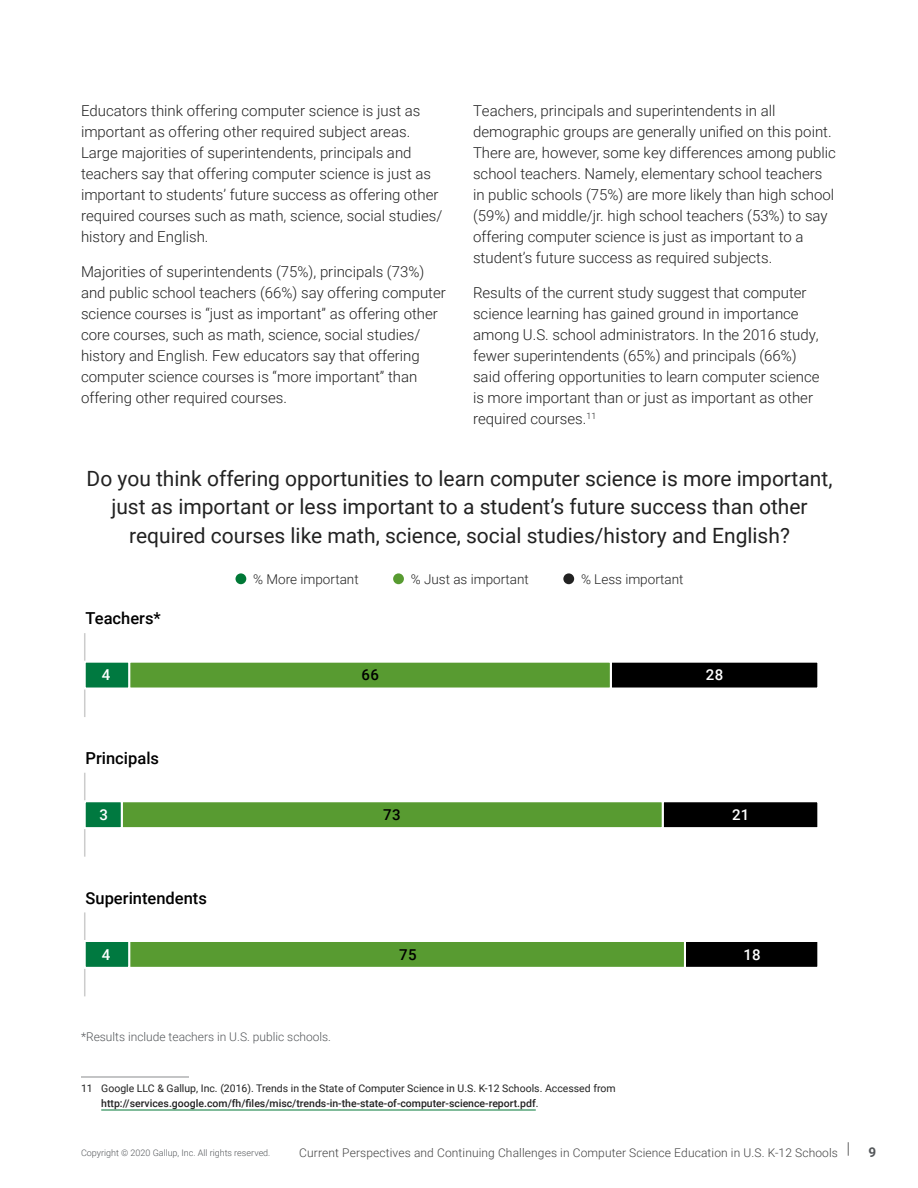
<style>
.page{position:relative;width:918px;height:1188px;background:#fff}
.page>*{position:absolute;margin:0;border:0;box-sizing:border-box;transform-origin:0 0}
.body{font:21px/28.5px "Roboto";color:#222;text-align:center}
.t1{font:500 16.5px "Roboto";color:#000}
.body-2{font:300 15px/21px "Roboto";color:#222}
.t2{font:500 15px "Roboto";color:#fff}
.t3{font:500 15px "Roboto";color:#000}
.body-3{font:300 13.5px "Roboto";color:#222}
.t4{font:700 13.5px "Roboto";color:#54575a}
.t5{font:300 12px "Roboto";letter-spacing:.01em;color:#434343}
.source{font:300 12px "Roboto";color:#54575a}
.footnote_hanging_ind{font:10.5px/15px "Roboto";color:#222}
.t6{font:300 9px "Roboto";color:#54575a}
.s1{font-weight:500}
</style>
<div class="page">
<svg style="left:848px;top:1142px;width:1px;height:14px"></svg>
<hr style="left:81px;top:1077px;width:108px;height:1px;background:#8a8b8d">
<hr style="left:101px;top:1110px;width:435px;height:1px;background:#007836">
<div style="left:236px;top:573px;width:10px;height:11px;background:#007836;border-radius:50%"></div>
<div style="left:393px;top:573px;width:11px;height:11px;background:#589b31;border-radius:50%"></div>
<div style="left:563px;top:573px;width:11px;height:11px;background:#222;border-radius:50%"></div>
<hr style="left:84px;top:633px;width:1px;height:84px;background:#ccc">
<div style="left:611px;top:662px;width:207px;height:27px;background:#000"></div>
<div style="left:610px;top:661px;width:209px;height:29px;border:2px solid #fff"></div>
<div style="left:129px;top:662px;width:482px;height:27px;background:#589b31"></div>
<div style="left:128px;top:661px;width:484px;height:29px;border:2px solid #fff"></div>
<div style="left:85px;top:662px;width:44px;height:27px;background:#007940"></div>
<div style="left:84px;top:661px;width:46px;height:29px;border:2px solid #fff"></div>
<hr style="left:84px;top:773px;width:1px;height:84px;background:#ccc">
<div style="left:663px;top:801px;width:155px;height:27px;background:#000"></div>
<div style="left:662px;top:800px;width:157px;height:29px;border:2px solid #fff"></div>
<div style="left:122px;top:801px;width:541px;height:27px;background:#589b31"></div>
<div style="left:121px;top:800px;width:543px;height:29px;border:2px solid #fff"></div>
<div style="left:85px;top:801px;width:37px;height:27px;background:#007940"></div>
<div style="left:84px;top:800px;width:39px;height:29px;border:2px solid #fff"></div>
<hr style="left:84px;top:912px;width:1px;height:84px;background:#ccc">
<div style="left:685px;top:941px;width:133px;height:27px;background:#000"></div>
<div style="left:684px;top:940px;width:135px;height:29px;border:2px solid #fff"></div>
<div style="left:129px;top:941px;width:556px;height:27px;background:#589b31"></div>
<div style="left:128px;top:940px;width:558px;height:29px;border:2px solid #fff"></div>
<div style="left:85px;top:941px;width:44px;height:27px;background:#007940"></div>
<div style="left:84px;top:940px;width:46px;height:29px;border:2px solid #fff"></div>
<p class="body-2" style="left:81px;top:100px;width:363px">Educators think offering computer science is just as important as offering other required subject areas.<br>Large majorities of superintendents, principals and teachers say that offering computer science is just as important to students’ future success as offering other required courses such as math, science, social studies/ history and English.</p>
<p class="body-2" style="left:81px;top:260px;width:366px">Majorities of superintendents (75%), principals (73%) and public school teachers (66%) say offering computer science courses is “just as important” as offering other core courses, such as math, science, social studies/ history and English. Few educators say that offering computer science courses is “more important” than offering other required courses.</p>
<p class="body-2" style="left:473px;top:100px;width:364px">Teachers, principals and superintendents in all demographic groups are generally unified on this point.<br>There are, however, some key differences among public school teachers. Namely, elementary school teachers in public schools (75%) are more likely than high school (59%) and middle/jr. high school teachers (53%) to say offering computer science is just as important to a student’s future success as required subjects.</p>
<p class="body-2" style="left:473px;top:281px;width:348px">Results of the current study suggest that computer science learning has gained ground in importance among U.S. school administrators. In the 2016 study, fewer superintendents (65%) and principals (66%) said offering opportunities to learn computer science is more important than or just as important as other required courses.<sup>11</sup></p>
<p class="body" style="left:87px;top:463px;width:747px">Do you think offering opportunities to learn computer science is more important, just as important or less important to a student’s future success than other required courses like math, science, social studies/history and English?</p>
<p class="body-3" style="left:253px;top:570px;width:107px">% More important</p>
<p class="body-3" style="left:411px;top:570px;width:120px">% Just as important</p>
<p class="body-3" style="left:581px;top:570px;width:104px">% Less important</p>
<p class="t1" style="left:86px;top:607px;width:77px">Teachers*</p>
<p class="t2" style="left:102px;top:664px;width:10px">4</p>
<p class="t3" style="left:362px;top:664px;width:19px">66</p>
<p class="t2" style="left:706px;top:664px;width:19px">28</p>
<p class="t1" style="left:86px;top:747px;width:75px">Principals</p>
<p class="t2" style="left:99px;top:804px;width:10px">3</p>
<p class="t3" style="left:383px;top:804px;width:19px">73</p>
<p class="t2" style="left:732px;top:804px;width:19px">21</p>
<p class="t1" style="left:86px;top:886px;width:123px">Superintendents</p>
<p class="t2" style="left:102px;top:944px;width:10px">4</p>
<p class="t3" style="left:399px;top:944px;width:19px">75</p>
<p class="t2" style="left:743px;top:944px;width:19px">18</p>
<p class="source" style="left:81px;top:1028px;width:252px">*Results include teachers in U.S. public schools.</p>
<p class="footnote_hanging_ind" style="left:101px;top:1080px;width:516px;text-indent:-20px">11 Google LLC &amp; Gallup, Inc. (2016). Trends in the State of Computer Science in U.S. K-12 Schools. Accessed from <span class="s1">http://services.google.com/fh/files/misc/trends-in-the-state-of-computer-science-report.pdf</span>.</p>
<p class="t6" style="left:81px;top:1146px;width:191px">Copyright © 2020 Gallup, Inc. All rights reserved.</p>
<p class="t5" style="left:299px;top:1145px;width:540px">Current Perspectives and Continuing Challenges in Computer Science Education in U.S. K-12 Schools</p>
<p class="t4" style="left:868px;top:1143px;width:9px">9</p>
</div>
